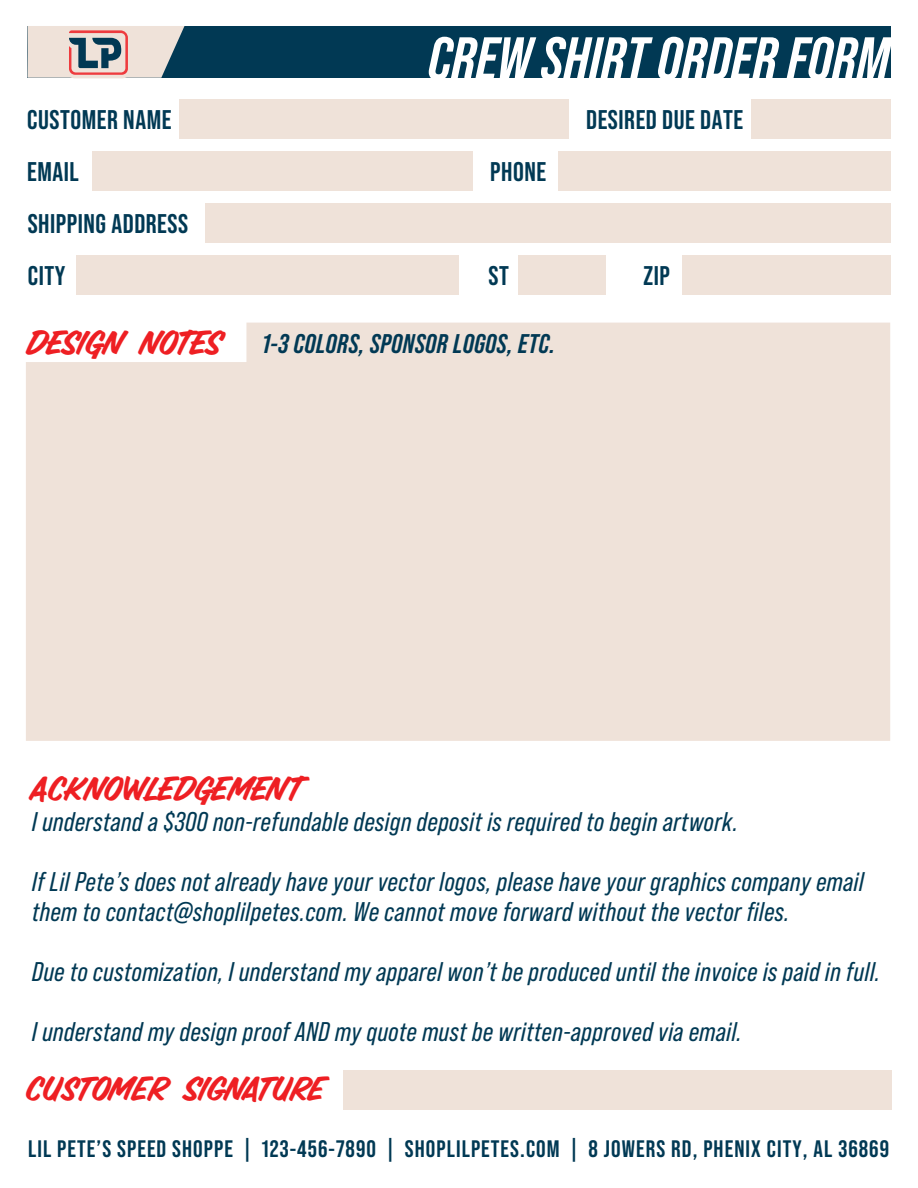
<style>
.page{position:relative;width:918px;height:1188px;background:#fff}
.page>*{position:absolute;margin:0;border:0;box-sizing:border-box;transform-origin:0 0}
.t1{font:italic 700 60.6px "Bebas Neue Pro";color:#fff}
.t2{font:37.35px "Narrabeen";color:#ee1f23}
.t3{font:italic 27px/30px "Bebas Neue Pro";letter-spacing:.02em;color:#013954}
.t4{font:700 27px/52.1px "Bebas Neue Pro";letter-spacing:.02em;color:#013954}
.t5{font:italic 700 27px "Bebas Neue Pro";letter-spacing:.02em;color:#013954}
.t6{font:700 23.85px "Bebas Neue Pro";letter-spacing:.045em;color:#013954}
.s1{font-family:"Narrabeen";font-weight:400;font-style:normal;font-size:37.35px;color:#ee1f23}
</style>
<div class="page">
<div style="left:92px;top:151px;width:381px;height:39px;background:#efe2d9"></div>
<div style="left:559px;top:151px;width:332px;height:39px;background:#efe2d9"></div>
<div style="left:205px;top:203px;width:686px;height:39px;background:#efe2d9"></div>
<div style="left:77px;top:255px;width:382px;height:39px;background:#efe2d9"></div>
<div style="left:518px;top:255px;width:87px;height:39px;background:#efe2d9"></div>
<div style="left:682px;top:255px;width:209px;height:39px;background:#efe2d9"></div>
<div style="left:180px;top:99px;width:389px;height:39px;background:#efe2d9"></div>
<div style="left:751px;top:99px;width:140px;height:39px;background:#efe2d9"></div>
<div style="left:27px;top:26px;width:864px;height:52px;background:#013954"></div>
<svg style="left:27px;top:26px;width:158px;height:52px"></svg>
<div style="left:26px;top:323px;width:864px;height:418px;background:#efe2d9"></div>
<div style="left:343px;top:1070px;width:548px;height:39px;background:#efe2d9"></div>
<h1 class="t1" style="left:428px;top:24px;width:463px">CREW SHIRT ORDER FORM</h1>
<p class="t4" style="left:27px;top:94px;width:146px">CUSTOMER NAME</p>
<p class="t4" style="left:586px;top:94px;width:158px">DESIRED DUE DATE</p>
<p class="t4" style="left:27px;top:146px;width:53px">EMAIL</p>
<p class="t4" style="left:490px;top:146px;width:57px">PHONE</p>
<p class="t4" style="left:28px;top:198px;width:162px">SHIPPING ADDRESS<br>CITY</p>
<p class="t4" style="left:489px;top:250px;width:22px">ST</p>
<p class="t4" style="left:644px;top:250px;width:28px">ZIP</p>
<p class="t5" style="left:28px;top:328px;width:528px"><span class="s1">DESIGN NOTES</span> 1-3 COLORS, SPONSOR LOGOS, ETC.</p>
<h2 class="t2" style="left:32px;top:765px;width:273px">ACKNOWLEDGEMENT</h2>
<p class="t3" style="left:32px;top:807px;width:707px">I understand a $300 non-refundable design deposit is required to begin artwork.</p>
<p class="t3" style="left:32px;top:867px;width:833px">If Lil Pete’s does not already have your vector logos, please have your graphics company email them to contact@shoplilpetes.com. We cannot move forward without the vector files.</p>
<p class="t3" style="left:32px;top:957px;width:850px">Due to customization, I understand my apparel won’t be produced until the invoice is paid in full.</p>
<p class="t3" style="left:32px;top:1017px;width:711px">I understand my design proof AND my quote must be written-approved via email.</p>
<h2 class="t2" style="left:27px;top:1064px;width:300px">CUSTOMER SIGNATURE</h2>
<p class="t6" style="left:28px;top:1136px;width:862px">LIL PETE’S SPEED SHOPPE | 123-456-7890 | SHOPLILPETES.COM | 8 JOWERS RD, PHENIX CITY, AL 36869</p>
</div>
